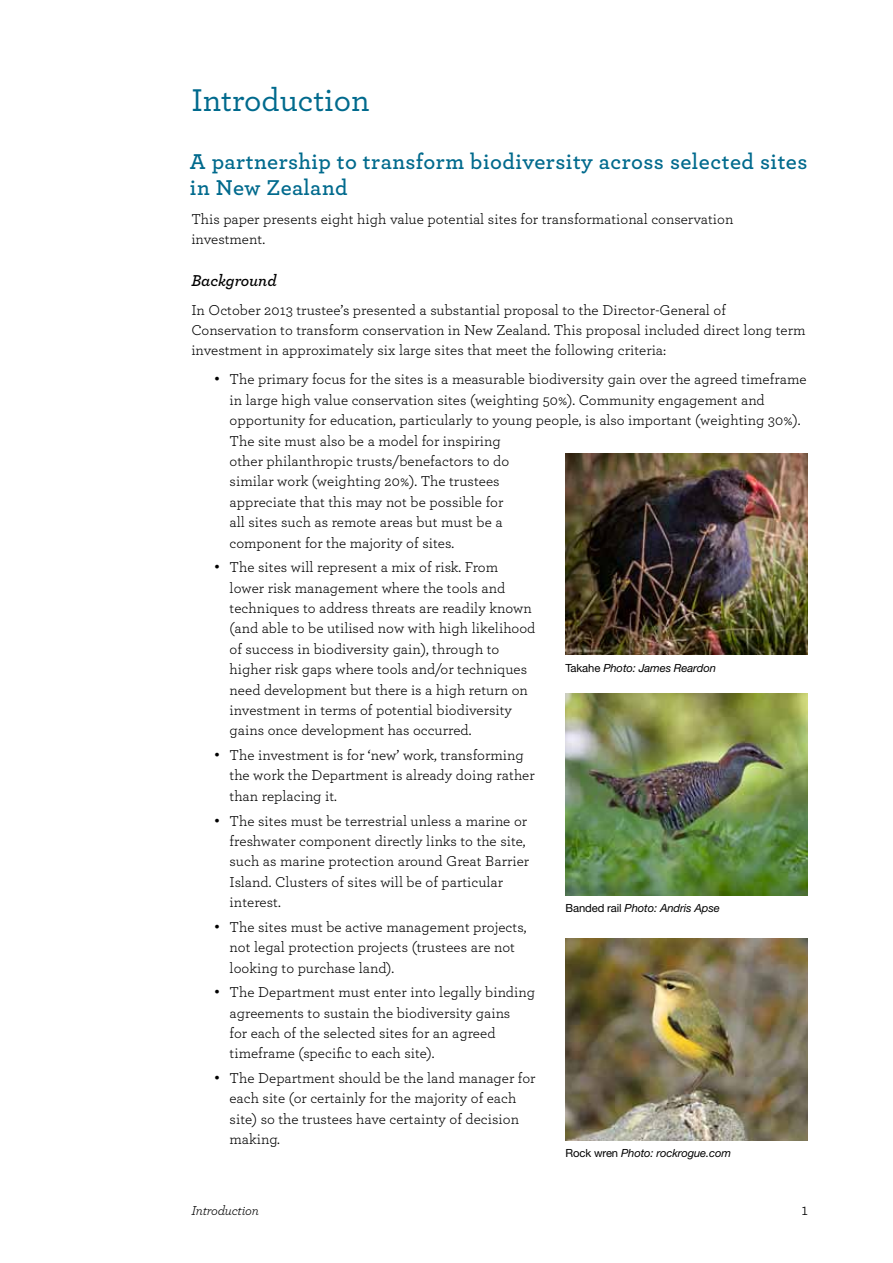
<style>
.page{position:relative;width:893px;height:1263px;background:#fff}
.page>*{position:absolute;margin:0;border:0;box-sizing:border-box;transform-origin:0 0}
.t1{font:500 33px "Archer";color:#006a8d}
.t2{font:600 22.5px/25.5px "Archer";letter-spacing:.02em;color:#006a8d}
.t3{font:italic 600 16.5px "Archer";letter-spacing:-.005em;color:#000}
.t4{font:16.5px "Archer";color:#000}
.t5{font:15px/20.4px "Archer";letter-spacing:.005em;color:#000}
.t6{font:italic 13.5px "Archer";letter-spacing:-.02em;color:#000}
.t7{font:italic 11.25px "Helvetica Neue LT Std";letter-spacing:-.01em;color:#000}
.s1{font-family:"Arial"}
.s2{font-style:normal}
</style>
<div class="page">
<img style="left:566px;top:693px;width:242px;height:202px">
<img style="left:566px;top:453px;width:242px;height:202px">
<img style="left:566px;top:938px;width:242px;height:202px">
<h1 class="t1" style="left:162px;top:77px;width:210px">Introduction</h1>
<h2 class="t2" style="left:190px;top:148px;width:619px">A partnership to transform biodiversity across selected sites in New Zealand</h2>
<p class="t5" style="left:191px;top:208px;width:544px">This paper presents eight high value potential sites for transformational conservation investment.</p>
<p class="t3" style="left:191px;top:268px;width:87px">Background</p>
<p class="t5" style="left:191px;top:299px;width:616px">In October 2013 trustee’s presented a substantial proposal to the Director-General of<br>Conservation to transform conservation in New Zealand. This proposal included direct long term investment in approximately six large sites that meet the following criteria:</p>
<p class="t5" style="left:230px;top:368px;width:579px;text-indent:-15px"><span class="s1">•</span> The primary focus for the sites is a measurable biodiversity gain over the agreed timeframe in large high value conservation sites (weighting 50%). Community engagement and opportunity for education, particularly to young people, is also important (weighting 30%).<br>The site must also be a model for inspiring<br>other philanthropic trusts/benefactors to do<br>similar work (weighting 20%). The trustees<br>appreciate that this may not be possible for<br>all sites such as remote areas but must be a<br>component for the majority of sites.</p>
<p class="t5" style="left:230px;top:556px;width:307px;text-indent:-15px"><span class="s1">•</span> The sites will represent a mix of risk. From lower risk management where the tools and techniques to address threats are readily known (and able to be utilised now with high likelihood of success in biodiversity gain), through to higher risk gaps where tools and/or techniques need development but there is a high return on investment in terms of potential biodiversity gains once development has occurred.</p>
<p class="t5" style="left:230px;top:744px;width:307px;text-indent:-15px"><span class="s1">•</span> The investment is for ‘new’ work, transforming the work the Department is already doing rather than replacing it.</p>
<p class="t5" style="left:230px;top:810px;width:301px;text-indent:-15px"><span class="s1">•</span> The sites must be terrestrial unless a marine or freshwater component directly links to the site, such as marine protection around Great Barrier Island. Clusters of sites will be of particular interest.</p>
<p class="t5" style="left:230px;top:916px;width:298px;text-indent:-15px"><span class="s1">•</span> The sites must be active management projects, not legal protection projects (trustees are not looking to purchase land).</p>
<p class="t5" style="left:230px;top:981px;width:307px;text-indent:-15px"><span class="s1">•</span> The Department must enter into legally binding agreements to sustain the biodiversity gains<br>for each of the selected sites for an agreed timeframe (specific to each site).</p>
<p class="t5" style="left:230px;top:1067px;width:307px;text-indent:-15px"><span class="s1">•</span> The Department should be the land manager for each site (or certainly for the majority of each site) so the trustees have certainty of decision making.</p>
<p class="t7" style="left:566px;top:1146px;width:167px"><span class="s2">Rock wren</span> Photo: rockrogue.com</p>
<p class="t7" style="left:566px;top:661px;width:152px"><span class="s2">Takahe</span> Photo: James Reardon</p>
<p class="t7" style="left:566px;top:901px;width:156px"><span class="s2">Banded rail</span> Photo: Andris Apse</p>
<p class="t6" style="left:191px;top:1201px;width:69px">Introduction</p>
<p class="t4" style="left:801px;top:1198px;width:8px">1</p>
</div>
